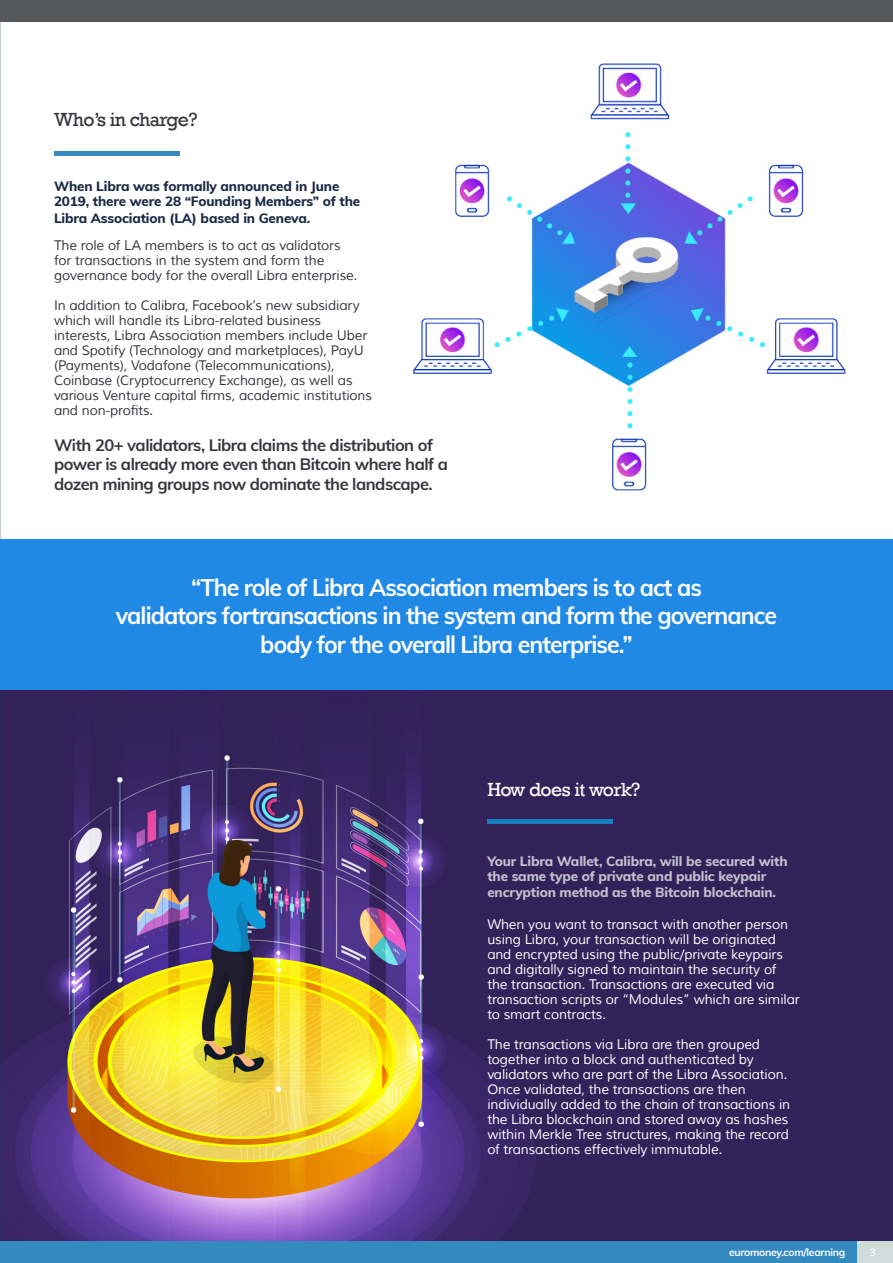
<style>
.page{position:relative;width:893px;height:1263px;background:#fff}
.page>*{position:absolute;margin:0;border:0;box-sizing:border-box;transform-origin:0 0}
.t1{font:700 24px "Muli";letter-spacing:-.04em;color:#fff;scale:.96 1}
.t2{font:19.5px "Rockwell";letter-spacing:-.03em;color:#fff}
.t3{font:19.5px "Rockwell";letter-spacing:-.03em;color:#36373d}
.t4{font:700 16.5px/19.5px "Muli";letter-spacing:-.03em;color:#36373d}
.t5{font:13.5px/15px "Muli";letter-spacing:-.01em;color:#fff}
.t6{font:13.5px/15px "Muli";letter-spacing:-.01em;color:#36373d}
.t7{font:800 13.5px/15px "Muli";letter-spacing:-.01em;color:#c2c2ce}
.t8{font:800 13.5px/15px "Muli";letter-spacing:-.01em;color:#1b2a47}
.t9{font:700 10.5px "Muli";letter-spacing:-.03em;color:#fff}
</style>
<div class="page">
<img style="left:1px;top:689px;width:892px;height:552px">
<img style="left:0;top:22px;width:1px;height:1219px">
<hr style="left:487px;top:819px;width:126px;height:4px;background:#147fba">
<hr style="left:54px;top:151px;width:126px;height:4px;background:#3489bf">
<div style="left:0;top:539px;width:893px;height:150px;background:#2089e5"></div>
<img style="left:413px;top:63px;width:433px;height:428px">
<div style="left:0;top:1241px;width:893px;height:22px;background:#3489bf"></div>
<div style="left:857px;top:1241px;width:36px;height:22px;background:#ceddda"></div>
<div style="left:0;top:0;width:893px;height:22px;background:#57585a"></div>
<p class="t3" style="left:54px;top:108px;width:145px">Who’s in charge?</p>
<p class="t8" style="left:54px;top:178px;width:308px">When Libra was formally announced in June<br>2019, there were 28 “Founding Members” of the</p>
<p class="t8" style="left:54px;top:210px;width:258px">Libra Association (LA) based in Geneva.</p>
<p class="t6" style="left:54px;top:238px;width:305px">The role of LA members is to act as validators for transactions in the system and form the governance body for the overall Libra enterprise.</p>
<p class="t6" style="left:54px;top:298px;width:320px">In addition to Calibra, Facebook’s new subsidiary which will handle its Libra-related business interests, Libra Association members include Uber and Spotify (Technology and marketplaces), PayU (Payments), Vodafone (Telecommunications), Coinbase (Cryptocurrency Exchange), as well as various Venture capital firms, academic institutions and non-profits.</p>
<p class="t4" style="left:54px;top:434px;width:395px">With 20+ validators, Libra claims the distribution of power is already more even than Bitcoin where half a dozen mining groups now dominate the landscape.</p>
<p class="t1" style="left:191px;top:569px;width:534px">“The role of Libra Association members is to act as</p>
<p class="t1" style="left:116px;top:598px;width:690px">validators fortransactions in the system and form the governance</p>
<p class="t1" style="left:260px;top:626px;width:389px">body for the overall Libra enterprise.”</p>
<p class="t2" style="left:487px;top:778px;width:155px">How does it work?</p>
<p class="t7" style="left:487px;top:853px;width:302px">Your Libra Wallet, Calibra, will be secured with the same type of private and public keypair</p>
<p class="t7" style="left:487px;top:884px;width:290px">encryption method as the Bitcoin blockchain.</p>
<p class="t5" style="left:487px;top:917px;width:314px">When you want to transact with another person using Libra, your transaction will be originated and encrypted using the public/private keypairs and digitally signed to maintain the security of the transaction. Transactions are executed via transaction scripts or “Modules” which are similar to smart contracts.</p>
<p class="t5" style="left:487px;top:1037px;width:304px">The transactions via Libra are then grouped together into a block and authenticated by validators who are part of the Libra Association.<br>Once validated, the transactions are then individually added to the chain of transactions in the Libra blockchain and stored away as hashes within Merkle Tree structures, making the record of transactions effectively immutable.</p>
<p class="t9" style="left:729px;top:1244px;width:118px">euromoney.com/learning</p>
<p class="t9" style="left:870px;top:1244px;width:8px">3</p>
</div>
